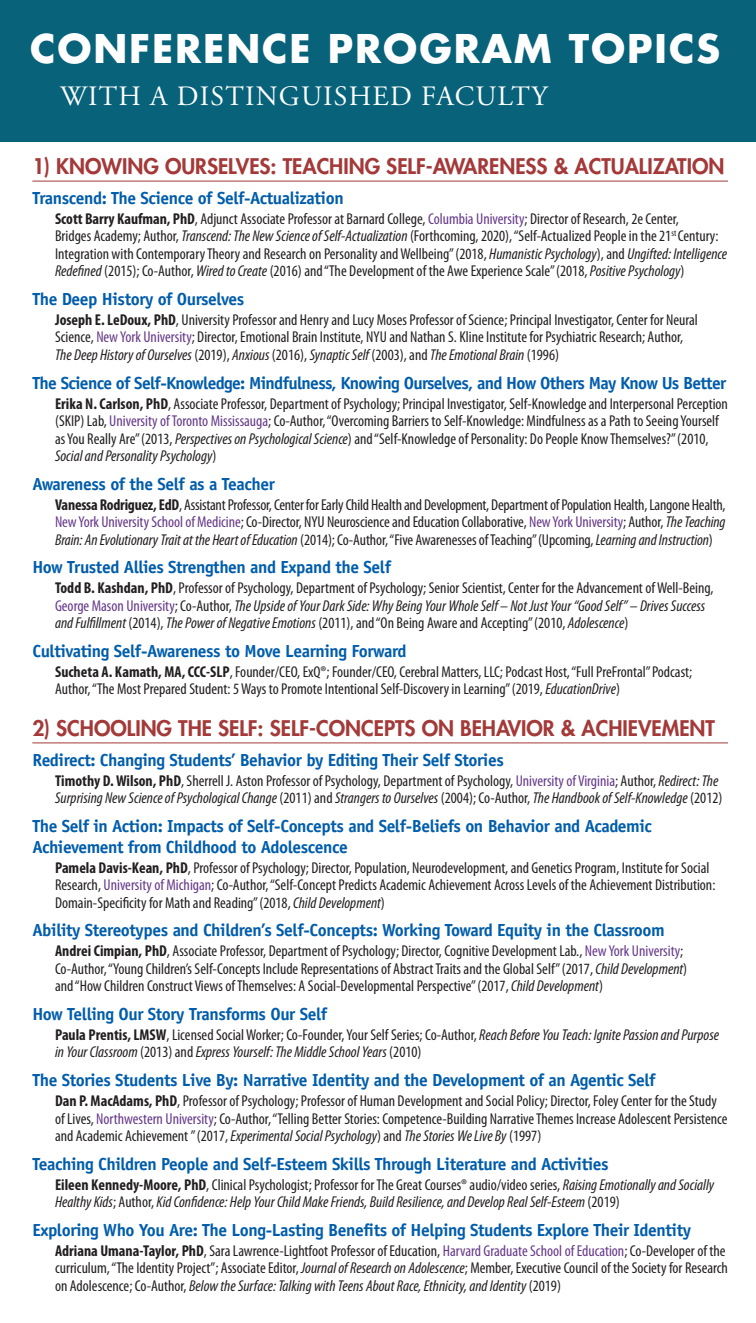
<style>
.page{position:relative;width:756px;height:1323px;background:#fff}
.page>*{position:absolute;margin:0;border:0;box-sizing:border-box;transform-origin:0 0}
.Topic_Group_Title{font:700 38.5px "Futura";letter-spacing:.05em;color:#fff}
.t1{font:28px "Adobe Garamond Pro";letter-spacing:.045em;color:#fff}
.Topic_Group_Title-2{font:800 21px "Futura";color:#a33938}
.Topic__each_title{font:700 17.5px/21px "Officina Sans";letter-spacing:-.025em;color:#015dab}
.Topic_Author_Descrip{font:condensed 15.75px/17.5px "Myriad Pro";color:#231f20}
.Topic_Author_Descrip-2{font:italic condensed 15.75px/17.5px "Myriad Pro";color:#231f20}
.s1{font-weight:700}
.s2{color:#663989}
.s3{font-style:italic}
.s4{font-weight:700;font-style:normal}
.s5{font-style:normal}
</style>
<div class="page">
<div style="left:0;top:0;width:756px;height:141px;background:#07627a"></div>
<hr style="left:32px;top:181px;width:696px;height:1px;background:#a33938">
<hr style="left:32px;top:742px;width:696px;height:1px;background:#a33938">
<p class="Topic_Group_Title" style="left:30px;top:23px;width:691px">CONFERENCE PROGRAM TOPICS</p>
<p class="t1" style="left:60px;top:80px;width:489px">WITH A DISTINGUISHED FACULTY</p>
<p class="Topic_Group_Title-2" style="left:32px;top:153px;width:694px">1) KNOWING OURSELVES: TEACHING SELF-AWARENESS &amp; ACTUALIZATION</p>
<p class="Topic__each_title" style="left:32px;top:187px;width:313px">Transcend: The Science of Self-Actualization</p>
<p class="Topic_Author_Descrip" style="left:55px;top:210px;width:674px"><span class="s1">Scott Barry Kaufman, PhD</span>, Adjunct Associate Professor at Barnard College, <span class="s2">Columbia University</span>; Director of Research, 2e Center,<br>Bridges Academy; Author, <span class="s3">Transcend: The New Science of Self-Actualization</span> (Forthcoming, 2020), “Self-Actualized People in the 21<sup>st</sup> Century:<br>Integration with Contemporary Theory and Research on Personality and Wellbeing” (2018, <span class="s3">Humanistic Psychology</span>), and <span class="s3">Ungifted: Intelligence Redefined</span> (2015); Co-Author, <span class="s3">Wired to Create</span> (2016) and “The Development of the Awe Experience Scale” (2018, <span class="s3">Positive Psychology</span>)</p>
<p class="Topic__each_title" style="left:32px;top:288px;width:214px">The Deep History of Ourselves</p>
<p class="Topic_Author_Descrip" style="left:55px;top:311px;width:644px"><span class="s1">Joseph E. LeDoux, PhD</span>, University Professor and Henry and Lucy Moses Professor of Science; Principal Investigator, Center for Neural<br>Science, <span class="s2">New York University</span>; Director, Emotional Brain Institute, NYU and Nathan S. Kline Institute for Psychiatric Research; Author,<br><span class="s3">The Deep History of Ourselves</span> (2019), <span class="s3">Anxious</span> (2016), <span class="s3">Synaptic Self</span> (2003), and <span class="s3">The Emotional Brain</span> (1996)</p>
<p class="Topic__each_title" style="left:32px;top:372px;width:695px">The Science of Self-Knowledge: Mindfulness, Knowing Ourselves, and How Others May Know Us Better</p>
<p class="Topic_Author_Descrip" style="left:55px;top:395px;width:674px"><span class="s1">Erika N. Carlson, PhD</span>, Associate Professor, Department of Psychology; Principal Investigator, Self-Knowledge and Interpersonal Perception (SKIP) Lab, <span class="s2">University of Toronto Mississauga</span>; Co-Author, “Overcoming Barriers to Self-Knowledge: Mindfulness as a Path to Seeing Yourself as You Really Are” (2013, <span class="s3">Perspectives on Psychological Science</span>) and “Self-Knowledge of Personality: Do People Know Themselves?” (2010, <span class="s3">Social and Personality Psychology</span>)</p>
<p class="Topic__each_title" style="left:32px;top:473px;width:244px">Awareness of the Self as a Teacher</p>
<p class="Topic_Author_Descrip" style="left:55px;top:496px;width:672px;text-align:justify"><span class="s1">Vanessa Rodriguez, EdD</span>, Assistant Professor, Center for Early Child Health and Development, Department of Population Health, Langone Health, <span class="s2">New York University School of Medicine</span>; Co-Director, NYU Neuroscience and Education Collaborative, <span class="s2">New York University</span>; Author, <span class="s3">The Teaching Brain: An Evolutionary Trait at the Heart of Education</span> (2014); Co-Author, “Five Awarenesses of Teaching” (Upcoming, <span class="s3">Learning and Instruction</span>)</p>
<p class="Topic__each_title" style="left:32px;top:557px;width:360px">How Trusted Allies Strengthen and Expand the Self</p>
<p class="Topic_Author_Descrip" style="left:55px;top:580px;width:660px"><span class="s1">Todd B. Kashdan, PhD</span>, Professor of Psychology, Department of Psychology; Senior Scientist, Center for the Advancement of Well-Being,<br><span class="s2">George Mason University</span>; Co-Author, <span class="s3">The Upside of Your Dark Side: Why Being Your Whole Self – Not Just Your “Good Self” – Drives Success and Fulfillment</span> (2014), <span class="s3">The Power of Negative Emotions</span> (2011), and “On Being Aware and Accepting” (2010, <span class="s3">Adolescence</span>)</p>
<p class="Topic__each_title" style="left:32px;top:640px;width:376px">Cultivating Self-Awareness to Move Learning Forward</p>
<p class="Topic_Author_Descrip" style="left:55px;top:663px;width:639px"><span class="s1">Sucheta A. Kamath, MA, CCC-SLP</span>, Founder/CEO, ExQ®; Founder/CEO, Cerebral Matters, LLC; Podcast Host, “Full PreFrontal” Podcast;<br>Author, “The Most Prepared Student: 5 Ways to Promote Intentional Self-Discovery in Learning” (2019, <span class="s3">EducationDrive</span>)</p>
<p class="Topic_Group_Title-2" style="left:32px;top:715px;width:684px">2) SCHOOLING THE SELF: SELF-CONCEPTS ON BEHAVIOR &amp; ACHIEVEMENT</p>
<p class="Topic__each_title" style="left:32px;top:749px;width:473px">Redirect: Changing Students’ Behavior by Editing Their Self Stories</p>
<p class="Topic_Author_Descrip" style="left:55px;top:772px;width:669px"><span class="s1">Timothy D. Wilson, PhD</span>, Sherrell J. Aston Professor of Psychology, Department of Psychology, <span class="s2">University of Virginia</span>; Author, <span class="s3">Redirect: The<br>Surprising New Science of Psychological Change</span> (2011) and <span class="s3">Strangers to Ourselves</span> (2004); Co-Author, <span class="s3">The Handbook of Self-Knowledge</span> (2012)</p>
<p class="Topic__each_title" style="left:32px;top:815px;width:621px">The Self in Action: Impacts of Self-Concepts and Self-Beliefs on Behavior and Academic<br>Achievement from Childhood to Adolescence</p>
<p class="Topic_Author_Descrip" style="left:55px;top:859px;width:662px"><span class="s1">Pamela Davis-Kean, PhD</span>, Professor of Psychology; Director, Population, Neurodevelopment, and Genetics Program, Institute for Social<br>Research, <span class="s2">University of Michigan</span>; Co-Author, “Self-Concept Predicts Academic Achievement Across Levels of the Achievement Distribution:<br>Domain-Specificity for Math and Reading” (2018, <span class="s3">Child Development</span>)</p>
<p class="Topic__each_title" style="left:32px;top:920px;width:634px">Ability Stereotypes and Children’s Self-Concepts: Working Toward Equity in the Classroom</p>
<p class="Topic_Author_Descrip" style="left:55px;top:943px;width:634px"><span class="s1">Andrei Cimpian, PhD</span>, Associate Professor, Department of Psychology; Director, Cognitive Development Lab., <span class="s2">New York University</span>;<br>Co-Author, “Young Children’s Self-Concepts Include Representations of Abstract Traits and the Global Self” (2017, <span class="s3">Child Development</span>) and “How Children Construct Views of Themselves: A Social-Developmental Perspective” (2017, <span class="s3">Child Development</span>)</p>
<p class="Topic__each_title" style="left:32px;top:1003px;width:296px">How Telling Our Story Transforms Our Self</p>
<p class="Topic_Author_Descrip-2" style="left:55px;top:1026px;width:666px"><span class="s4">Paula Prentis, LMSW</span><span class="s5">, Licensed Social Worker; Co-Founder, Your Self Series; Co-Author,</span> Reach Before You Teach: Ignite Passion and Purpose in Your Classroom <span class="s5">(2013) and</span> Express Yourself: The Middle School Years <span class="s5">(2010)</span></p>
<p class="Topic__each_title" style="left:32px;top:1069px;width:625px">The Stories Students Live By: Narrative Identity and the Development of an Agentic Self</p>
<p class="Topic_Author_Descrip" style="left:55px;top:1092px;width:674px"><span class="s1">Dan P. MacAdams, PhD</span>, Professor of Psychology; Professor of Human Development and Social Policy; Director, Foley Center for the Study of Lives, <span class="s2">Northwestern University</span>; Co-Author, “Telling Better Stories: Competence-Building Narrative Themes Increase Adolescent Persistence and Academic Achievement ” (2017, <span class="s3">Experimental Social Psychology</span>) and <span class="s3">The Stories We Live By</span> (1997)</p>
<p class="Topic__each_title" style="left:32px;top:1153px;width:578px">Teaching Children People and Self-Esteem Skills Through Literature and Activities</p>
<p class="Topic_Author_Descrip-2" style="left:55px;top:1176px;width:661px"><span class="s4">Eileen Kennedy-Moore, PhD</span><span class="s5">, Clinical Psychologist; Professor for The Great Courses® audio/video series,</span> Raising Emotionally and Socially<br>Healthy Kids<span class="s5">; Author,</span> Kid Confidence: Help Your Child Make Friends, Build Resilience, and Develop Real Self-Esteem <span class="s5">(2019)</span></p>
<p class="Topic__each_title" style="left:32px;top:1219px;width:660px">Exploring Who You Are: The Long-Lasting Benefits of Helping Students Explore Their Identity</p>
<p class="Topic_Author_Descrip" style="left:55px;top:1242px;width:674px"><span class="s1">Adriana Umana-Taylor, PhD</span>, Sara Lawrence-Lightfoot Professor of Education, <span class="s2">Harvard Graduate School of Education</span>; Co-Developer of the curriculum, “The Identity Project”; Associate Editor, <span class="s3">Journal of Research on Adolescence</span>; Member, Executive Council of the Society for Research on Adolescence; Co-Author, <span class="s3">Below the Surface: Talking with Teens About Race, Ethnicity, and Identity</span> (2019)</p>
</div>
